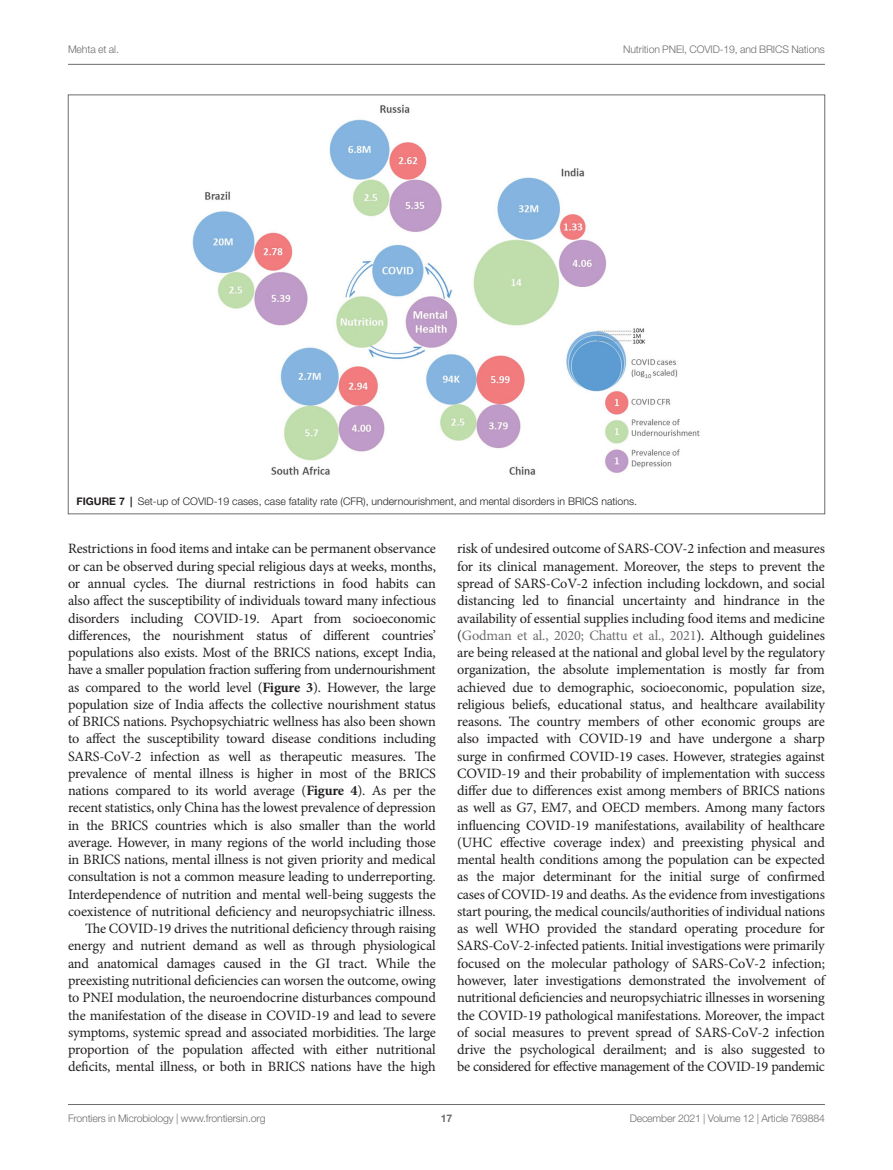
<style>
.page{position:relative;width:893px;height:1170px;background:#fff}
.page>*{position:absolute;margin:0;border:0;box-sizing:border-box;transform-origin:0 0}
.TEXT{font:14.25px/17.2px "Minion Pro";letter-spacing:-.025em;color:#231f20;text-align:justify}
.TEXT_FLUSH{font:14.25px/17.2px "Minion Pro";letter-spacing:-.015em;color:#231f20;text-align:justify}
.t1{font:300 10.5px "Helvetica Neue LT Std";letter-spacing:-.015em;color:#6c6d70}
.FIG_LEG{font:300 10.5px "Helvetica Neue LT Std";color:#231f20}
.t2{font:700 10.5px "Helvetica Neue LT Std";color:#6c6d70}
.s1{font-weight:700}
.s2{color:#6c6d70}
</style>
<div class="page">
<hr style="left:68px;top:64px;width:757px;height:1px;background:#6c6d70">
<hr style="left:68px;top:1104px;width:757px;height:1px;background:#6c6d70">
<img style="left:192px;top:104px;width:508px;height:372px">
<p class="t1" style="left:68px;top:42px;width:52px">Mehta et al.</p>
<p class="t1" style="left:623px;top:42px;width:203px">Nutrition PNEI, COVID-19, and BRICS Nations</p>
<p class="FIG_LEG" style="left:77px;top:495px;width:562px"><span class="s1">FIGURE 7 |</span> Set-up of COVID-19 cases, case fatality rate (CFR), undernourishment, and mental disorders in BRICS nations.</p>
<p class="TEXT_FLUSH" style="left:68px;top:540px;width:369px">Restrictions in food items and intake can be permanent observance or can be observed during special religious days at weeks, months, or annual cycles. The diurnal restrictions in food habits can also affect the susceptibility of individuals toward many infectious disorders including COVID-19. Apart from socioeconomic differences, the nourishment status of different countries’ populations also exists. Most of the BRICS nations, except India, have a smaller population fraction suffering from undernourishment as compared to the world level (<span class="s1">Figure 3</span>). However, the large population size of India affects the collective nourishment status of BRICS nations. Psychopsychiatric wellness has also been shown to affect the susceptibility toward disease conditions including SARS-CoV-2 infection as well as therapeutic measures. The prevalence of mental illness is higher in most of the BRICS nations compared to its world average (<span class="s1">Figure 4</span>). As per the recent statistics, only China has the lowest prevalence of depression in the BRICS countries which is also smaller than the world average. However, in many regions of the world including those in BRICS nations, mental illness is not given priority and medical consultation is not a common measure leading to underreporting.<br>Interdependence of nutrition and mental well-being suggests the coexistence of nutritional deficiency and neuropsychiatric illness.</p>
<p class="TEXT" style="left:68px;top:920px;width:369px;text-indent:17px">The COVID-19 drives the nutritional deficiency through raising energy and nutrient demand as well as through physiological and anatomical damages caused in the GI tract. While the preexisting nutritional deficiencies can worsen the outcome, owing to PNEI modulation, the neuroendocrine disturbances compound the manifestation of the disease in COVID-19 and lead to severe symptoms, systemic spread and associated morbidities. The large proportion of the population affected with either nutritional deficits, mental illness, or both in BRICS nations have the high</p>
<p class="TEXT" style="left:457px;top:540px;width:369px">risk of undesired outcome of SARS-COV-2 infection and measures for its clinical management. Moreover, the steps to prevent the spread of SARS-CoV-2 infection including lockdown, and social distancing led to financial uncertainty and hindrance in the availability of essential supplies including food items and medicine (<span class="s2">Godman et al., 2020; Chattu et al., 2021</span>). Although guidelines are being released at the national and global level by the regulatory organization, the absolute implementation is mostly far from achieved due to demographic, socioeconomic, population size, religious beliefs, educational status, and healthcare availability reasons. The country members of other economic groups are also impacted with COVID-19 and have undergone a sharp surge in confirmed COVID-19 cases. However, strategies against COVID-19 and their probability of implementation with success differ due to differences exist among members of BRICS nations as well as G7, EM7, and OECD members. Among many factors influencing COVID-19 manifestations, availability of healthcare (UHC effective coverage index) and preexisting physical and mental health conditions among the population can be expected as the major determinant for the initial surge of confirmed cases of COVID-19 and deaths. As the evidence from investigations start pouring, the medical councils/authorities of individual nations as well WHO provided the standard operating procedure for SARS-CoV-2-infected patients. Initial investigations were primarily focused on the molecular pathology of SARS-CoV-2 infection; however, later investigations demonstrated the involvement of nutritional deficiencies and neuropsychiatric illnesses in worsening the COVID-19 pathological manifestations. Moreover, the impact of social measures to prevent spread of SARS-CoV-2 infection drive the psychological derailment; and is also suggested to be considered for effective management of the COVID-19 pandemic</p>
<p class="t1" style="left:68px;top:1111px;width:199px">Frontiers in Microbiology | www.frontiersin.org</p>
<p class="t2" style="left:441px;top:1111px;width:13px">17</p>
<p class="t1" style="left:630px;top:1111px;width:197px">December 2021 | Volume 12 | Article 769884</p>
</div>
